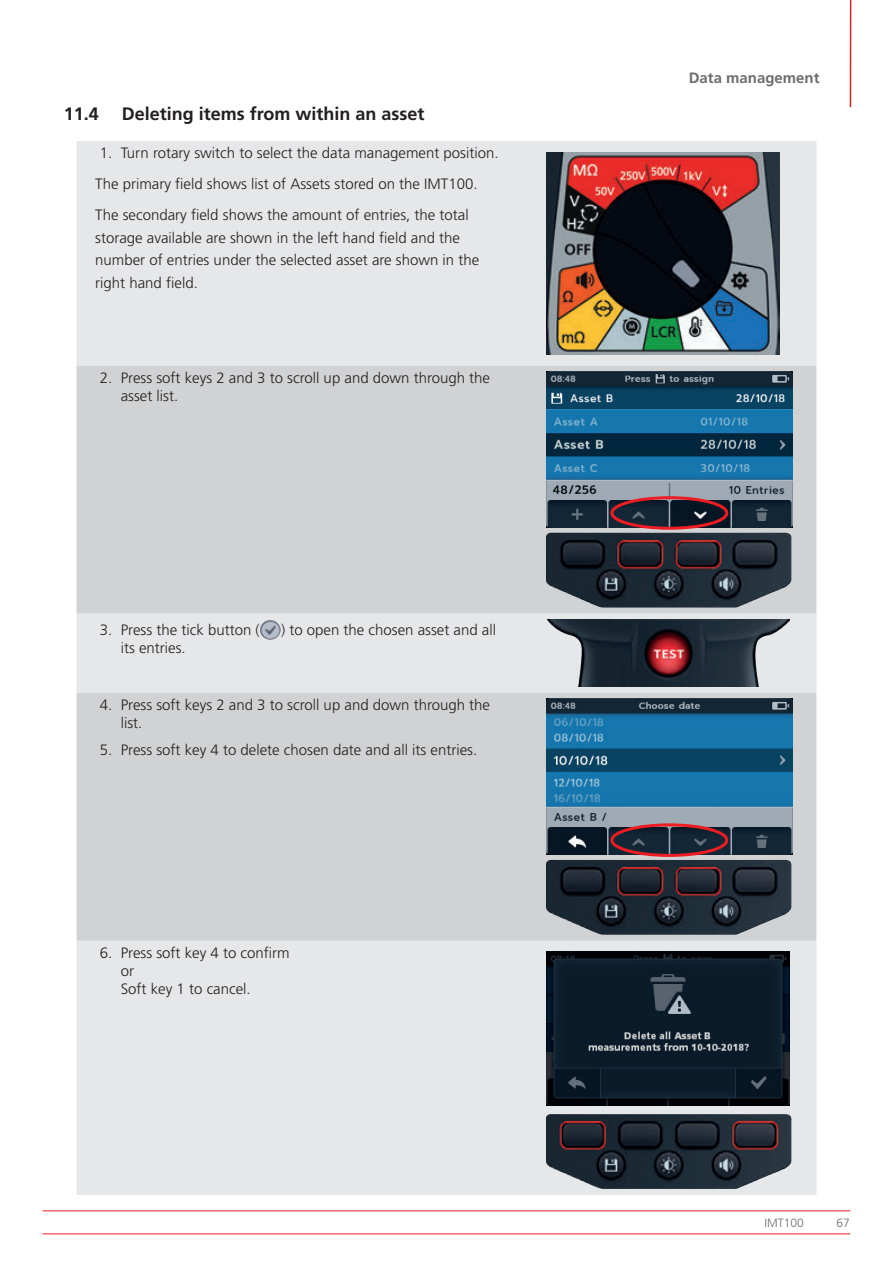
<style>
.page{position:relative;width:893px;height:1263px;background:#fff}
.page>*{position:absolute;margin:0;border:0;box-sizing:border-box;transform-origin:0 0}
.t1{font:700 18px "Frutiger LT Pro";color:#231f20}
.t2{font:300 15px/18px "Frutiger LT Pro";color:#231f20}
.t3{font:700 15px "Frutiger LT Pro";color:#6c6d70}
.t4{font:300 12px "Frutiger LT Pro";color:#6c6d70}
</style>
<div class="page">
<hr style="left:43px;top:1210px;width:807px;height:1px;background:#ee1d23">
<hr style="left:43px;top:1233px;width:807px;height:1px;background:#ee1d23">
<hr style="left:850px;top:0;width:1px;height:107px;background:#d1232a">
<div style="left:77px;top:141px;width:739px;height:1054px;background:#e6e7e9"></div>
<svg style="left:77px;top:366px;width:739px;height:575px;background:#d3d4d6"></svg>
<img style="left:546px;top:152px;width:234px;height:202px">
<img style="left:546px;top:372px;width:246px;height:155px">
<div style="left:610px;top:496px;width:118px;height:34px;border:3px solid #ee1d23;border-radius:50%"></div>
<img style="left:546px;top:533px;width:246px;height:74px">
<img style="left:260px;top:619px;width:21px;height:22px">
<img style="left:546px;top:619px;width:244px;height:68px">
<img style="left:546px;top:699px;width:246px;height:155px">
<div style="left:610px;top:823px;width:118px;height:34px;border:3px solid #ee1d23;border-radius:50%"></div>
<img style="left:546px;top:860px;width:246px;height:75px">
<img style="left:546px;top:952px;width:244px;height:154px">
<img style="left:546px;top:1114px;width:246px;height:75px">
<p class="t1" style="left:64px;top:103px;width:37px">11.4</p>
<p class="t1" style="left:122px;top:103px;width:304px">Deleting items from within an asset</p>
<p class="t2" style="left:95px;top:138px;width:405px;line-height:31px;text-indent:4px">1. Turn rotary switch to select the data management position.<br>The primary field shows list of Assets stored on the IMT100.<br>The secondary field shows the amount of entries, the total</p>
<p class="t2" style="left:95px;top:226px;width:385px;line-height:22.5px">storage available are shown in the left hand field and the number of entries under the selected asset are shown in the right hand field.</p>
<p class="t2" style="left:121px;top:369px;width:371px;text-indent:-21px">2. Press soft keys 2 and 3 to scroll up and down through the asset list.</p>
<p class="t2" style="left:100px;top:621px;width:161px">3. Press the tick button (</p>
<p class="t2" style="left:281px;top:621px;width:217px">) to open the chosen asset and all</p>
<p class="t2" style="left:121px;top:639px;width:66px">its entries.</p>
<p class="t2" style="left:121px;top:696px;width:371px;text-indent:-21px">4. Press soft keys 2 and 3 to scroll up and down through the list.</p>
<p class="t2" style="left:100px;top:740px;width:379px">5. Press soft key 4 to delete chosen date and all its entries.</p>
<p class="t2" style="left:121px;top:944px;width:170px;text-indent:-21px">6. Press soft key 4 to confirm or<br>Soft key 1 to cancel.</p>
<p class="t3" style="left:689px;top:68px;width:132px">Data management</p>
<p class="t4" style="left:764px;top:1216px;width:41px">IMT100</p>
<p class="t4" style="left:837px;top:1216px;width:15px">67</p>
</div>
